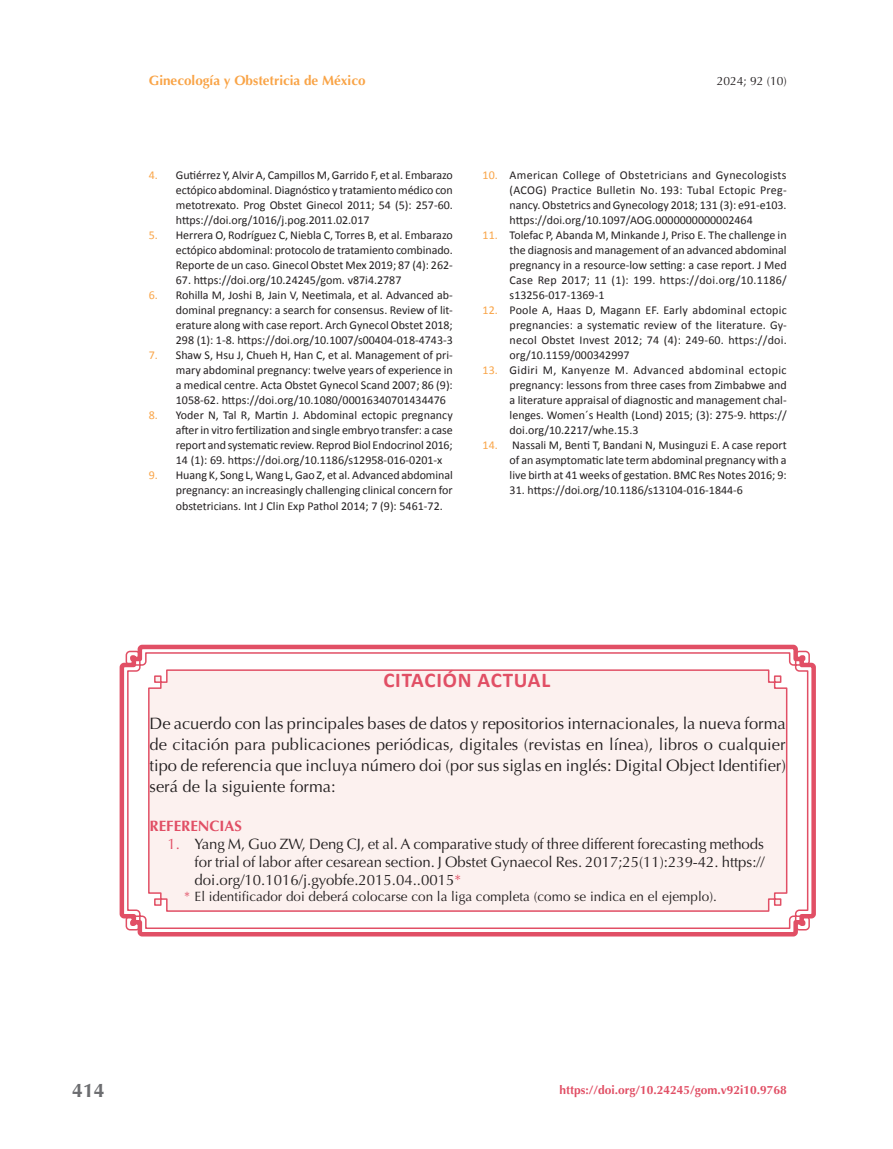
<style>
.page{position:relative;width:893px;height:1149px;background:#fff}
.page>*{position:absolute;margin:0;border:0;box-sizing:border-box;transform-origin:0 0}
.t1{font:700 21px "Calibri";letter-spacing:.04em;color:#e14f65}
.t2{font:700 19.5px "Optima";color:#6c6d70}
.t3{font:16.5px/21px "Optima";color:#231f20;text-align:justify}
.t4{font:15px/18px "Optima";letter-spacing:-.005em;color:#231f20;text-align:justify}
.t5{font:700 15px "Optima";color:#e14f65}
.t6{font:13.5px "Optima";color:#231f20}
.t7{font:700 13.5px "Optima";color:#f9a447}
.t8{font:12px/15px "Calibri";color:#231f20;text-align:justify}
.t9{font:700 12px "Optima";color:#e14f65}
.t10{font:12px "Optima";color:#231f20}
.s1{color:#f9a447}
.s2{color:#e14f65}
</style>
<div class="page">
<svg style="left:119px;top:644px;width:697px;height:293px"></svg>
<svg style="left:125px;top:649px;width:686px;height:281px"></svg>
<div style="left:147px;top:668px;width:641px;height:244px;background:#fcf1ef"></div>
<p class="t7" style="left:149px;top:73px;width:218px">Ginecología y Obstetricia de México</p>
<p class="t10" style="left:717px;top:74px;width:72px">2024; 92 (10)</p>
<p class="t8" style="left:176px;top:167px;width:279px;text-indent:-27px"><span class="s1">4.</span> Gutiérrez Y, Alvir A, Campillos M, Garrido F, et al. Embarazo ectópico abdominal. Diagnóstico y tratamiento médico con metotrexato. Prog Obstet Ginecol 2011; 54 (5): 257-60. https://doi.org/1016/j.pog.2011.02.017</p>
<p class="t8" style="left:176px;top:227px;width:279px;text-indent:-27px"><span class="s1">5.</span> Herrera O, Rodríguez C, Niebla C, Torres B, et al. Embarazo ectópico abdominal: protocolo de tratamiento combinado.<br>Reporte de un caso. Ginecol Obstet Mex 2019; 87 (4): 262-</p>
<p class="t8" style="left:176px;top:272px;width:227px">67. https://doi.org/10.24245/gom. v87i4.2787</p>
<p class="t8" style="left:176px;top:287px;width:279px;text-indent:-27px"><span class="s1">6.</span> Rohilla M, Joshi B, Jain V, Neetimala, et al. Advanced ab&shy;dominal pregnancy: a search for consensus. Review of lit&shy;erature along with case report. Arch Gynecol Obstet 2018; 298 (1): 1-8. https://doi.org/10.1007/s00404-018-4743-3</p>
<p class="t8" style="left:176px;top:347px;width:279px;text-indent:-27px"><span class="s1">7.</span> Shaw S, Hsu J, Chueh H, Han C, et al. Management of pri&shy;mary abdominal pregnancy: twelve years of experience in a medical centre. Acta Obstet Gynecol Scand 2007; 86 (9):<br>1058-62. https://doi.org/10.1080/00016340701434476</p>
<p class="t8" style="left:176px;top:407px;width:279px;text-indent:-27px"><span class="s1">8.</span> Yoder N, Tal R, Martin J. Abdominal ectopic pregnancy after in vitro fertilization and single embryo transfer: a case report and systematic review. Reprod Biol Endocrinol 2016; 14 (1): 69. https://doi.org/10.1186/s12958-016-0201-x</p>
<p class="t8" style="left:176px;top:467px;width:279px;text-indent:-27px"><span class="s1">9.</span> Huang K, Song L, Wang L, Gao Z, et al. Advanced abdominal pregnancy: an increasingly challenging clinical concern for obstetricians. Int J Clin Exp Pathol 2014; 7 (9): 5461-72.</p>
<p class="t8" style="left:510px;top:167px;width:279px;text-indent:-27px"><span class="s1">10.</span> American College of Obstetricians and Gynecologists (ACOG) Practice Bulletin No. 193: Tubal Ectopic Preg&shy;nancy. Obstetrics and Gynecology 2018; 131 (3): e91-e103. https://doi.org/10.1097/AOG.0000000000002464</p>
<p class="t8" style="left:510px;top:227px;width:279px;text-indent:-27px"><span class="s1">11.</span> Tolefac P, Abanda M, Minkande J, Priso E. The challenge in the diagnosis and management of an advanced abdominal pregnancy in a resource-low setting: a case report. J Med Case Rep 2017; 11 (1): 199. https://doi.org/10.1186/ s13256-017-1369-1</p>
<p class="t8" style="left:510px;top:302px;width:279px;text-indent:-27px"><span class="s1">12.</span> Poole A, Haas D, Magann EF. Early abdominal ectopic pregnancies: a systematic review of the literature. Gy&shy;necol Obstet Invest 2012; 74 (4): 249-60. https://doi. org/10.1159/000342997</p>
<p class="t8" style="left:510px;top:362px;width:279px;text-indent:-27px"><span class="s1">13.</span> Gidiri M, Kanyenze M. Advanced abdominal ectopic pregnancy: lessons from three cases from Zimbabwe and a literature appraisal of diagnostic and management chal&shy;lenges. Women´s Health (Lond) 2015; (3): 275-9. https:// doi.org/10.2217/whe.15.3</p>
<p class="t8" style="left:510px;top:437px;width:279px;text-indent:-27px"><span class="s1">14.</span> Nassali M, Benti T, Bandani N, Musinguzi E. A case report of an asymptomatic late term abdominal pregnancy with a live birth at 41 weeks of gestation. BMC Res Notes 2016; 9:</p>
<p class="t8" style="left:510px;top:482px;width:235px">31. https://doi.org/10.1186/s13104-016-1844-6</p>
<h1 class="t1" style="left:383px;top:664px;width:168px">CITACIÓN ACTUAL</h1>
<p class="t3" style="left:150px;top:712px;width:638px">De acuerdo con las principales bases de datos y repositorios internacionales, la nueva forma de citación para publicaciones periódicas, digitales (revistas en línea), libros o cualquier tipo de referencia que incluya número doi (por sus siglas en inglés: Digital Object Identifier) será de la siguiente forma:</p>
<p class="t5" style="left:150px;top:816px;width:94px">REFERENCIAS</p>
<p class="t4" style="left:195px;top:834px;width:572px;text-indent:-27px"><span class="s2">1.</span> Yang M, Guo ZW, Deng CJ, et al. A comparative study of three different forecasting methods for trial of labor after cesarean section. J Obstet Gynaecol Res. 2017;25(11):239-42. https:// doi.org/10.1016/j.gyobfe.2015.04..0015<span class="s2">*</span></p>
<p class="t6" style="left:184px;top:888px;width:534px"><span class="s2">*</span> El identificador doi deberá colocarse con la liga completa (como se indica en el ejemplo).</p>
<h2 class="t2" style="left:72px;top:1079px;width:34px">414</h2>
<p class="t9" style="left:559px;top:1082px;width:229px">https://doi.org/10.24245/gom.v92i10.9768</p>
</div>
